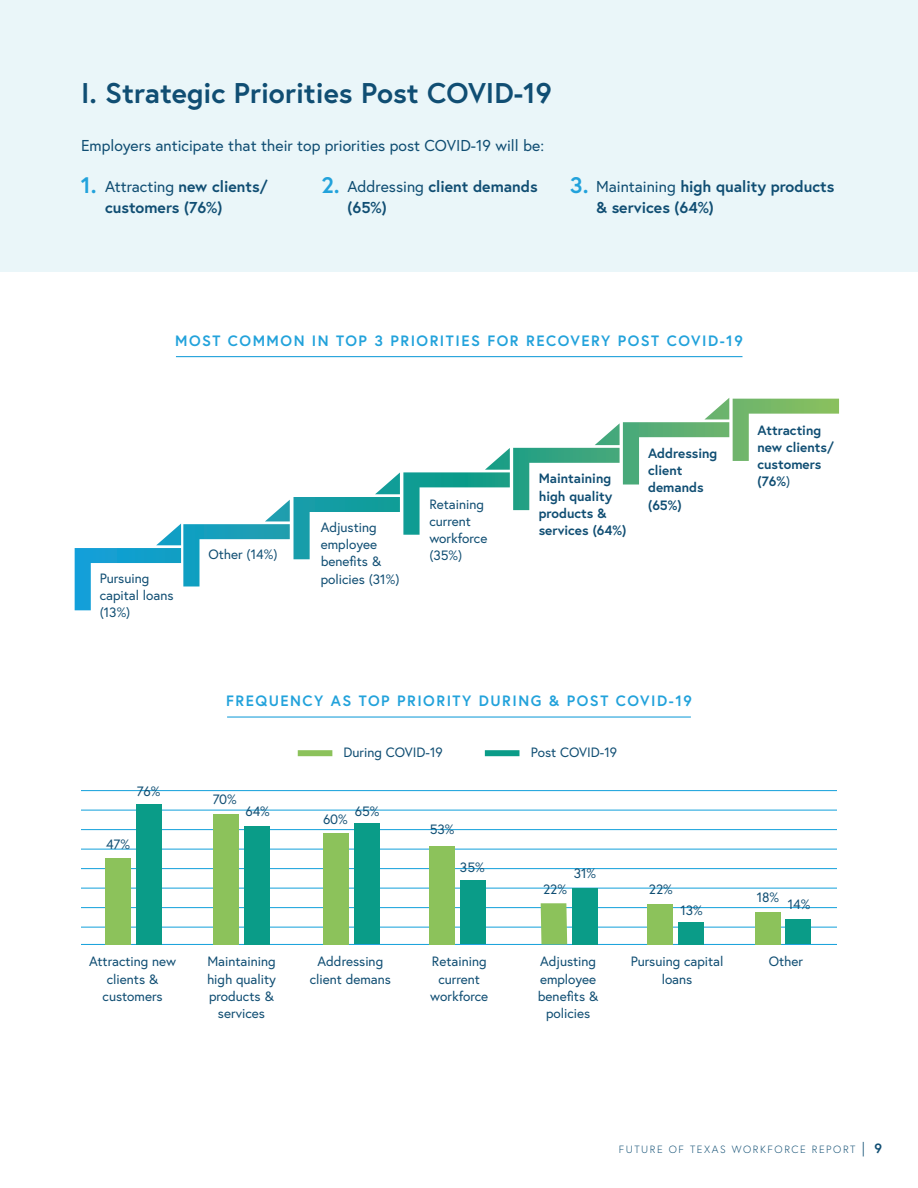
<style>
.page{position:relative;width:918px;height:1188px;background:#fff}
.page>*{position:absolute;margin:0;border:0;box-sizing:border-box;transform-origin:0 0}
.t1{font:700 28.5px "Europa";color:#104e73}
.t2{font:700 22.5px "Europa";color:#22a2db}
.t3{font:700 15.75px/21px "Europa";color:#104e73}
.t4{font:15.75px "Europa";color:#104e73}
.t5{font:700 15px "Europa";letter-spacing:.1em;color:#22a2db}
.t6{font:13.5px/17.2px "Europa";color:#104e73;text-align:center}
.t7{font:700 13.5px/17.2px "Europa";color:#104e73}
.t8{font:300 10.5px "Europa";letter-spacing:.15em;color:#104e73}
.s1{font-weight:400}
.s2{font-size:15px}
.s3{font-weight:700;font-size:13.5px}
</style>
<div class="page">
<div style="left:0;top:0;width:918px;height:271px;background:#eaf6f9"></div>
<svg style="left:75px;top:398px;width:764px;height:212px"></svg>
<hr style="left:81px;top:944px;width:756px;height:1px;background:#12a0db">
<hr style="left:81px;top:927px;width:756px;height:1px;background:#12a0db">
<hr style="left:81px;top:907px;width:756px;height:1px;background:#12a0db">
<hr style="left:81px;top:888px;width:756px;height:1px;background:#12a0db">
<hr style="left:81px;top:868px;width:756px;height:1px;background:#12a0db">
<hr style="left:81px;top:849px;width:756px;height:1px;background:#12a0db">
<hr style="left:81px;top:829px;width:756px;height:1px;background:#12a0db">
<hr style="left:81px;top:810px;width:756px;height:1px;background:#12a0db">
<hr style="left:81px;top:790px;width:756px;height:1px;background:#12a0db">
<div style="left:323px;top:833px;width:26px;height:111px;background:#8cc25b"></div>
<div style="left:354px;top:823px;width:26px;height:121px;background:#0a9c88"></div>
<svg style="left:541px;top:903px;width:26px;height:41px"></svg>
<div style="left:572px;top:888px;width:26px;height:56px;background:#0a9c88"></div>
<div style="left:648px;top:904px;width:25px;height:40px;background:#8cc25b"></div>
<div style="left:678px;top:922px;width:26px;height:22px;background:#0a9c88"></div>
<div style="left:429px;top:846px;width:26px;height:98px;background:#8cc25b"></div>
<div style="left:460px;top:881px;width:25px;height:63px;background:#0a9c88"></div>
<div style="left:755px;top:912px;width:25px;height:32px;background:#8cc25b"></div>
<div style="left:786px;top:920px;width:25px;height:24px;background:#0a9c88"></div>
<div style="left:105px;top:858px;width:26px;height:86px;background:#8cc25b"></div>
<div style="left:136px;top:804px;width:26px;height:140px;background:#0a9c88"></div>
<div style="left:213px;top:814px;width:26px;height:130px;background:#8cc25b"></div>
<div style="left:244px;top:826px;width:26px;height:118px;background:#0a9c88"></div>
<div style="left:298px;top:750px;width:34px;height:6px;background:#8cc25b"></div>
<div style="left:485px;top:750px;width:34px;height:6px;background:#0a9c88"></div>
<hr style="left:176px;top:356px;width:567px;height:1px;background:#22a2db">
<hr style="left:227px;top:716px;width:464px;height:2px;background:#22a2db">
<h1 class="t1" style="left:81px;top:74px;width:473px">I. Strategic Priorities Post COVID-19</h1>
<p class="t4" style="left:81px;top:135px;width:465px">Employers anticipate that their top priorities post COVID-19 will be:</p>
<p class="t3" style="left:105px;top:176px;width:164px"><span class="s1">Attracting</span> new clients/ customers (76%)</p>
<p class="t3" style="left:348px;top:176px;width:192px"><span class="s1">Addressing</span> client demands (65%)</p>
<p class="t3" style="left:596px;top:176px;width:240px"><span class="s1">Maintaining</span> high quality products &amp; services (64%)</p>
<h2 class="t2" style="left:81px;top:170px;width:17px">1.</h2>
<h2 class="t2" style="left:322px;top:170px;width:20px">2.</h2>
<h2 class="t2" style="left:570px;top:170px;width:20px">3.</h2>
<p class="t5" style="left:175px;top:330px;width:569px">MOST COMMON IN TOP 3 PRIORITIES FOR RECOVERY POST COVID-19</p>
<p class="t6" style="left:100px;top:569px;width:75px;text-align:left">Pursuing capital loans (13%)</p>
<p class="t6" style="left:137px;top:782px;width:25px">76%</p>
<p class="t6" style="left:106px;top:835px;width:26px">47%</p>
<p class="t6" style="left:89px;top:953px;width:89px">Attracting new clients &amp; customers</p>
<p class="t6" style="left:208px;top:545px;width:71px">Other (14%)</p>
<p class="t6" style="left:321px;top:518px;width:80px;text-align:left">Adjusting employee benefits &amp; policies (31%)</p>
<p class="t6" style="left:429px;top:495px;width:60px;text-align:left">Retaining current workforce (35%)</p>
<p class="t7" style="left:539px;top:470px;width:89px">Maintaining high quality products &amp; services (64%)</p>
<p class="t7" style="left:648px;top:444px;width:71px">Addressing client demands (65%)</p>
<p class="t5" style="left:226px;top:691px;width:467px">FREQUENCY AS TOP PRIORITY DURING &amp; POST COVID-19</p>
<p class="t6" style="left:213px;top:790px;width:26px">70%</p>
<p class="t6" style="left:245px;top:802px;width:26px">64%</p>
<p class="t6" style="left:207px;top:953px;width:70px">Maintaining high quality products &amp; services</p>
<p class="t6" style="left:344px;top:743px;width:101px">During COVID-19</p>
<p class="t6" style="left:531px;top:743px;width:88px">Post COVID-19</p>
<p class="t6" style="left:355px;top:802px;width:26px">65%</p>
<p class="t6" style="left:323px;top:811px;width:26px">60%</p>
<p class="t6" style="left:310px;top:953px;width:83px">Addressing client demans</p>
<p class="t6" style="left:430px;top:821px;width:26px">53%</p>
<p class="t6" style="left:460px;top:858px;width:26px">35%</p>
<p class="t6" style="left:430px;top:953px;width:60px">Retaining current workforce</p>
<p class="t6" style="left:574px;top:865px;width:24px">31%</p>
<p class="t6" style="left:543px;top:880px;width:25px">22%</p>
<p class="t6" style="left:538px;top:953px;width:62px">Adjusting employee benefits &amp; policies</p>
<p class="t6" style="left:649px;top:880px;width:25px">22%</p>
<p class="t6" style="left:680px;top:902px;width:24px">13%</p>
<p class="t6" style="left:631px;top:953px;width:94px">Pursuing capital loans</p>
<p class="t7" style="left:758px;top:421px;width:78px">Attracting new clients/ customers (76%<span class="s1">)</span></p>
<p class="t6" style="left:757px;top:888px;width:24px">18%</p>
<p class="t6" style="left:788px;top:896px;width:24px">14%</p>
<p class="t6" style="left:769px;top:953px;width:36px">Other</p>
<p class="t8" style="left:619px;top:1143px;width:265px">FUTURE OF TEXAS WORKFORCE REPORT <span class="s2">|</span> <span class="s3">9</span></p>
</div>
